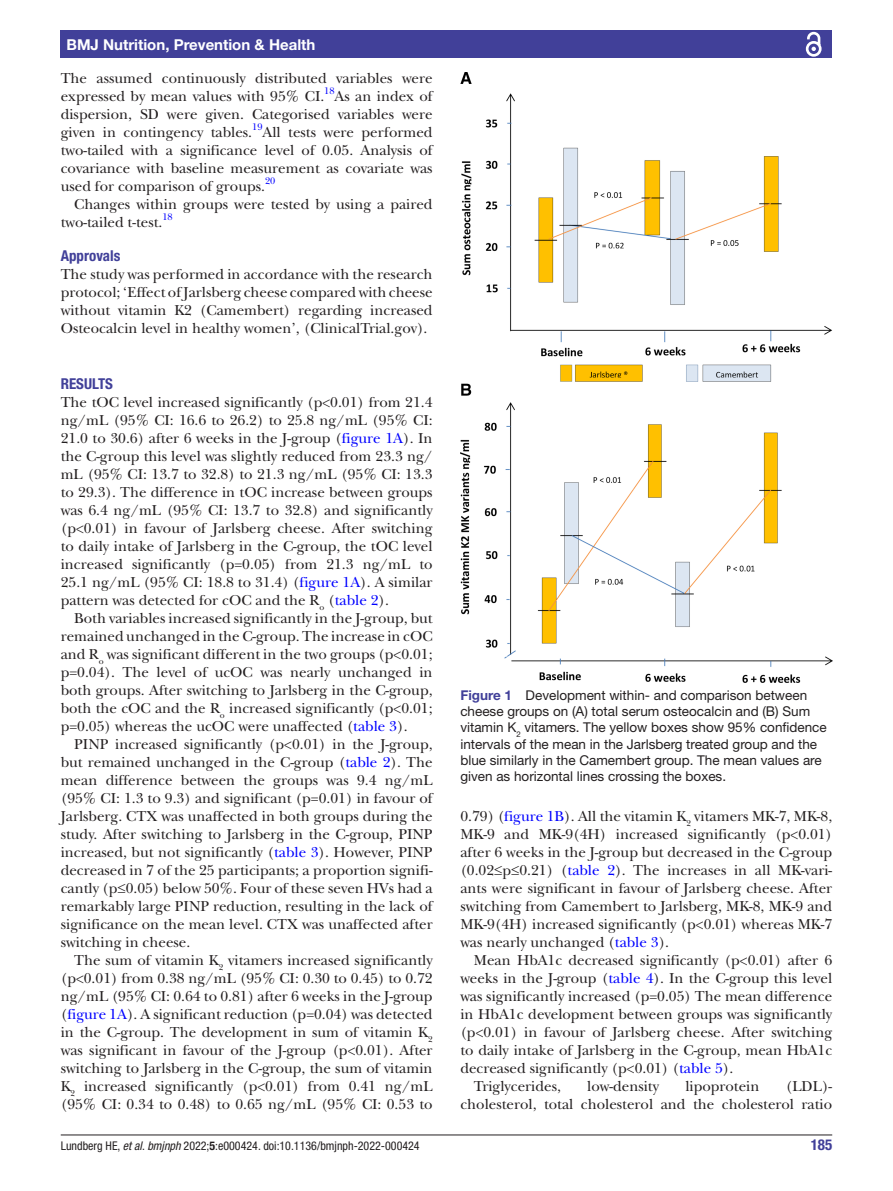
<style>
.page{position:relative;width:893px;height:1191px;background:#fff}
.page>*{position:absolute;margin:0;border:0;box-sizing:border-box;transform-origin:0 0}
.t1{font:15px/18px "New Baskerville";color:#231f20;text-align:justify}
.t2{font:700 15px "Helvetica Neue LT Std";color:#fff}
.t3{font:700 condensed 15px "Helvetica Neue LT Std";color:#414099}
.t4{font:13.5px/16.2px "Helvetica Neue LT Std";color:#231f20}
.t5{font:condensed 12px "Helvetica Neue LT Std";color:#231f20}
.t6{font:9.9px "New Baskerville";color:#00f}
.s1{color:#00f}
.s2{font-weight:700;color:#414099}
.s3{font-style:italic}
.s4{font-weight:700}
</style>
<div class="page">
<hr style="left:61px;top:1134px;width:771px;height:1px;background:#231f20">
<div style="left:61px;top:31px;width:771px;height:27px;background:#414099"></div>
<svg style="left:804px;top:30px;width:19px;height:27px"></svg>
<img style="left:460px;top:73px;width:372px;height:609px">
<p class="t2" style="left:66px;top:35px;width:250px">BMJ Nutrition, Prevention &amp; Health</p>
<p class="t1" style="left:61px;top:69px;width:373px">The assumed continuously distributed variables were expressed by mean values with 95% CI.</p>
<p class="t6" style="left:324px;top:85px;width:12px">18</p>
<p class="t1" style="left:61px;top:87px;width:373px;text-indent:274px">As an index of dispersion, SD were given. Categorised variables were given in contingency tables.</p>
<p class="t6" style="left:252px;top:121px;width:12px">19</p>
<p class="t1" style="left:61px;top:123px;width:373px;text-indent:202px">All tests were performed two-tailed with a significance level of 0.05. Analysis of covariance with baseline measurement as covariate was used for comparison of groups.</p>
<p class="t6" style="left:265px;top:175px;width:12px">20</p>
<p class="t1" style="left:61px;top:195px;width:373px;text-indent:14px">Changes within groups were tested by using a paired two-tailed t-test.</p>
<p class="t6" style="left:162px;top:211px;width:12px">18</p>
<p class="t3" style="left:61px;top:246px;width:61px">Approvals</p>
<p class="t1" style="left:61px;top:265px;width:373px">The study was performed in accordance with the research protocol; ‘Effect of Jarlsberg cheese compared with cheese without vitamin K2 (Camembert) regarding increased Osteocalcin level in healthy women’, (ClinicalTrial.gov).</p>
<p class="t3" style="left:61px;top:375px;width:54px">RESULTS</p>
<p class="t1" style="left:61px;top:393px;width:373px">The tOC level increased significantly (p&lt;0.01) from 21.4 ng/mL (95% CI: 16.6 to 26.2) to 25.8 ng/mL (95% CI:<br>21.0 to 30.6) after 6 weeks in the J-group (<span class="s1">figure 1A</span>). In the C-group this level was slightly reduced from 23.3 ng/ mL (95% CI: 13.7 to 32.8) to 21.3 ng/mL (95% CI: 13.3 to 29.3). The difference in tOC increase between groups was 6.4 ng/mL (95% CI: 13.7 to 32.8) and significantly (p&lt;0.01) in favour of Jarlsberg cheese. After switching to daily intake of Jarlsberg in the C-group, the tOC level increased significantly (p=0.05) from 21.3 ng/mL to 25.1 ng/mL (95% CI: 18.8 to 31.4) (<span class="s1">figure 1A</span>). A similar pattern was detected for cOC and the R<sub>o</sub> (<span class="s1">table 2</span>).</p>
<p class="t1" style="left:61px;top:609px;width:373px;text-indent:14px">Both variables increased significantly in the J-group, but remained unchanged in the C-group. The increase in cOC and R<sub>o</sub> was significant different in the two groups (p&lt;0.01; p=0.04). The level of ucOC was nearly unchanged in both groups. After switching to Jarlsberg in the C-group, both the cOC and the R<sub>o</sub> increased significantly (p&lt;0.01; p=0.05) whereas the ucOC were unaffected (<span class="s1">table 3</span>).</p>
<p class="t1" style="left:61px;top:735px;width:373px;text-indent:13px">PINP increased significantly (p&lt;0.01) in the J-group, but remained unchanged in the C-group (<span class="s1">table 2</span>). The mean difference between the groups was 9.4 ng/mL (95% CI: 1.3 to 9.3) and significant (p=0.01) in favour of Jarlsberg. CTX was unaffected in both groups during the study. After switching to Jarlsberg in the C-group, PINP increased, but not significantly (<span class="s1">table 3</span>). However, PINP decreased in 7 of the 25 participants; a proportion signifi&shy;cantly (p≤0.05) below 50%. Four of these seven HVs had a remarkably large PINP reduction, resulting in the lack of significance on the mean level. CTX was unaffected after switching in cheese.</p>
<p class="t1" style="left:61px;top:951px;width:373px;text-indent:14px">The sum of vitamin K<sub>2</sub> vitamers increased significantly (p&lt;0.01) from 0.38 ng/mL (95% CI: 0.30 to 0.45) to 0.72 ng/mL (95% CI: 0.64 to 0.81) after 6 weeks in the J-group (<span class="s1">figure 1A</span>). A significant reduction (p=0.04) was detected in the C-group. The development in sum of vitamin K<sub>2 </sub>was significant in favour of the J-group (p&lt;0.01). After switching to Jarlsberg in the C-group, the sum of vitamin K<sub>2</sub> increased significantly (p&lt;0.01) from 0.41 ng/mL (95% CI: 0.34 to 0.48) to 0.65 ng/mL (95% CI: 0.53 to</p>
<p class="t4" style="left:460px;top:687px;width:368px"><span class="s2">Figure 1</span> Development within- and comparison between cheese groups on (A) total serum osteocalcin and (B) Sum vitamin K<sub>2</sub> vitamers. The yellow boxes show 95% confidence intervals of the mean in the Jarlsberg treated group and the blue similarly in the Camembert group. The mean values are given as horizontal lines crossing the boxes.</p>
<p class="t1" style="left:460px;top:807px;width:373px">0.79) (<span class="s1">figure 1B</span>). All the vitamin K<sub>2</sub> vitamers MK-7, MK-8, MK-9 and MK-9(4H) increased significantly (p&lt;0.01) after 6 weeks in the J-group but decreased in the C-group (0.02≤p≤0.21) (<span class="s1">table 2</span>). The increases in all MK-vari&shy;ants were significant in favour of Jarlsberg cheese. After switching from Camembert to Jarlsberg, MK-8, MK-9 and MK-9(4H) increased significantly (p&lt;0.01) whereas MK-7 was nearly unchanged (<span class="s1">table 3</span>).</p>
<p class="t1" style="left:474px;top:951px;width:360px">Mean HbA1c decreased significantly (p&lt;0.01) after 6</p>
<p class="t1" style="left:460px;top:969px;width:373px">weeks in the J-group (<span class="s1">table 4</span>). In the C-group this level</p>
<p class="t1" style="left:460px;top:987px;width:373px">was significantly increased (p=0.05) The mean difference</p>
<p class="t1" style="left:460px;top:1005px;width:373px">in HbA1c development between groups was significantly</p>
<p class="t1" style="left:460px;top:1023px;width:373px">(p&lt;0.01) in favour of Jarlsberg cheese. After switching</p>
<p class="t1" style="left:460px;top:1041px;width:373px">to daily intake of Jarlsberg in the C-group, mean HbA1c</p>
<p class="t1" style="left:460px;top:1059px;width:275px">decreased significantly (p&lt;0.01) (<span class="s1">table 5</span>).</p>
<p class="t1" style="left:474px;top:1077px;width:89px">Triglycerides,</p>
<p class="t1" style="left:587px;top:1077px;width:73px">low-density</p>
<p class="t1" style="left:685px;top:1077px;width:76px">lipoprotein</p>
<p class="t1" style="left:460px;top:1077px;width:373px;text-align:right">(LDL)-<br>cholesterol, total cholesterol and the cholesterol ratio</p>
<p class="t5" style="left:61px;top:1138px;width:360px">Lundberg HE, <span class="s3">et al</span>. <span class="s3">bmjnph</span> 2022;<span class="s4">5</span>:e000424. doi:10.1136/bmjnph-2022-000424</p>
<p class="t3" style="left:811px;top:1135px;width:23px">185</p>
</div>
